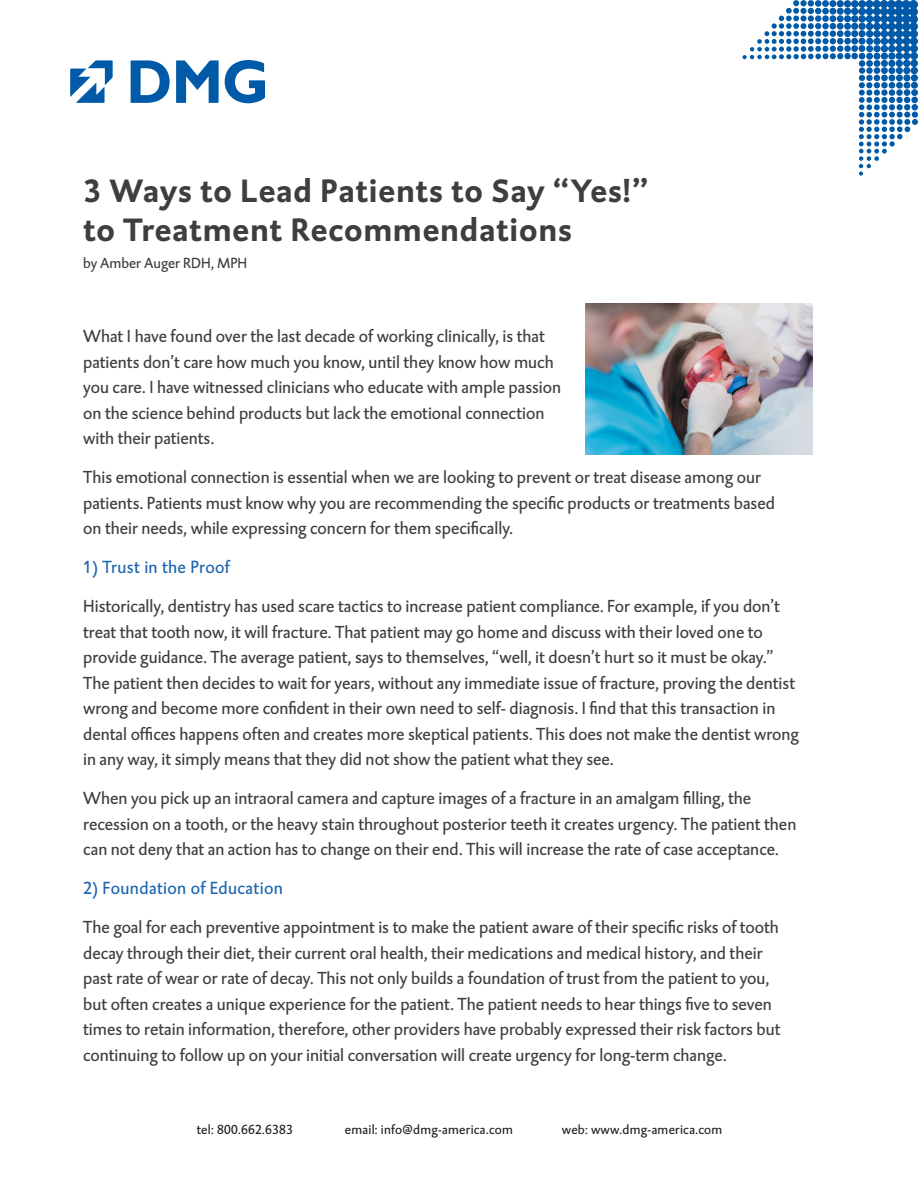
<style>
.page{position:relative;width:918px;height:1188px;background:#fff}
.page>*{position:absolute;margin:0;border:0;box-sizing:border-box;transform-origin:0 0}
.Headline{font:700 33px/39.6px "DTL Caspari";letter-spacing:.025em;color:#3e3e3f}
.t1{font:18px "DTL Caspari";letter-spacing:.02em;color:#1d64af}
.t2{font:17.85px/25.5px "DTL Caspari";color:#3e3e3f}
.byline{font:15px "DTL Caspari";color:#3e3e3f}
.t3{font:13.5px "DTL Caspari";letter-spacing:.02em;color:#231f20}
</style>
<div class="page">
<svg style="left:742px;top:0;width:176px;height:176px"></svg>
<svg style="left:225px;top:60px;width:40px;height:43px"></svg>
<svg style="left:131px;top:60px;width:39px;height:43px"></svg>
<svg style="left:176px;top:60px;width:43px;height:43px"></svg>
<svg style="left:70px;top:60px;width:43px;height:43px"></svg>
<img style="left:585px;top:304px;width:227px;height:151px">
<p class="Headline" style="left:83px;top:170px;width:567px">3 Ways to Lead Patients to Say “Yes!” to Treatment Recommendations</p>
<p class="byline" style="left:83px;top:254px;width:166px">by Amber Auger RDH, MPH</p>
<p class="t2" style="left:83px;top:323px;width:479px">What I have found over the last decade of working clinically, is that patients don’t care how much you know, until they know how much you care. I have witnessed clinicians who educate with ample passion on the science behind products but lack the emotional connection with their patients.</p>
<p class="t2" style="left:83px;top:464px;width:693px">This emotional connection is essential when we are looking to prevent or treat disease among our patients. Patients must know why you are recommending the specific products or treatments based on their needs, while expressing concern for them specifically.</p>
<p class="t1" style="left:83px;top:556px;width:148px">1) Trust in the Proof</p>
<p class="t2" style="left:83px;top:593px;width:717px">Historically, dentistry has used scare tactics to increase patient compliance. For example, if you don’t treat that tooth now, it will fracture. That patient may go home and discuss with their loved one to provide guidance. The average patient, says to themselves, “well, it doesn’t hurt so it must be okay.” The patient then decides to wait for years, without any immediate issue of fracture, proving the dentist wrong and become more confident in their own need to self- diagnosis. I find that this transaction in dental offices happens often and creates more skeptical patients. This does not make the dentist wrong in any way, it simply means that they did not show the patient what they see.</p>
<p class="t2" style="left:83px;top:785px;width:715px">When you pick up an intraoral camera and capture images of a fracture in an amalgam filling, the recession on a tooth, or the heavy stain throughout posterior teeth it creates urgency. The patient then can not deny that an action has to change on their end. This will increase the rate of case acceptance.</p>
<p class="t1" style="left:83px;top:877px;width:201px">2) Foundation of Education</p>
<p class="t2" style="left:83px;top:914px;width:699px">The goal for each preventive appointment is to make the patient aware of their specific risks of tooth decay through their diet, their current oral health, their medications and medical history, and their past rate of wear or rate of decay. This not only builds a foundation of trust from the patient to you, but often creates a unique experience for the patient. The patient needs to hear things five to seven times to retain information, therefore, other providers have probably expressed their risk factors but continuing to follow up on your initial conversation will create urgency for long-term change.</p>
<p class="t3" style="left:197px;top:1121px;width:98px">tel: 800.662.6383</p>
<p class="t3" style="left:345px;top:1121px;width:170px">email: info@dmg-america.com</p>
<p class="t3" style="left:562px;top:1121px;width:162px">web: www.dmg-america.com</p>
</div>
